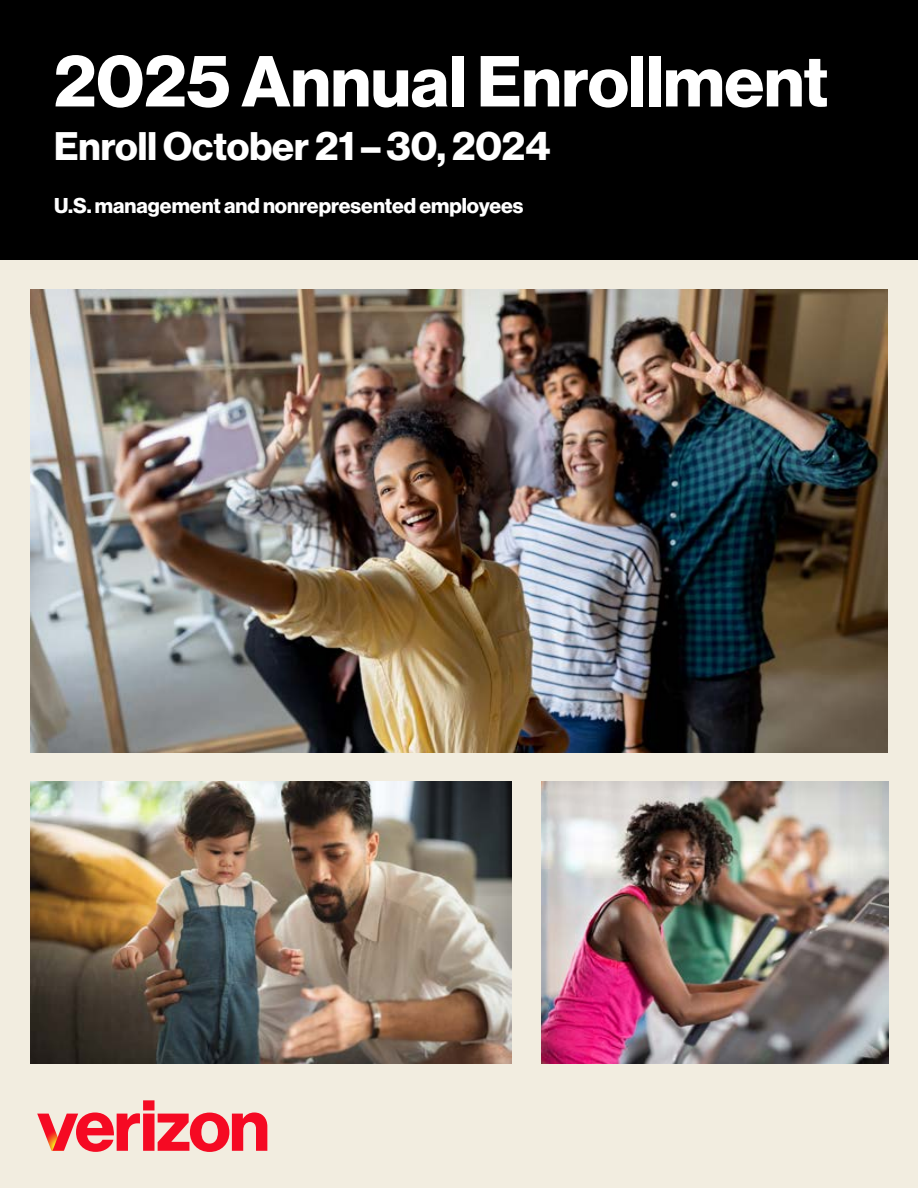
<style>
.page{position:relative;width:918px;height:1188px;background:#f2ede0}
.page>*{position:absolute;margin:0;border:0;box-sizing:border-box;transform-origin:0 0}
.Title_h1{font:700 70.5px "Verizon NH Ge DS";color:#fff}
.Subhead_h2_NON-TOC{font:700 39px "Verizon NH Ge DS";color:#fff}
.t1{font:700 21px "Verizon NH Ge DS";color:#fff}
</style>
<div class="page">
<svg style="left:37px;top:1100px;width:230px;height:52px"></svg>
<img style="left:30px;top:290px;width:858px;height:463px">
<img style="left:542px;top:781px;width:346px;height:282px">
<img style="left:30px;top:781px;width:481px;height:282px">
<div style="left:0;top:0;width:918px;height:259px;background:#000"></div>
<h1 class="Title_h1" style="left:54px;top:41px;width:776px">2025 Annual Enrollment</h1>
<p class="Subhead_h2_NON-TOC" style="left:54px;top:123px;width:498px">Enroll October 21 – 30, 2024</p>
<p class="t1" style="left:54px;top:194px;width:471px">U.S. management and nonrepresented employees</p>
</div>
